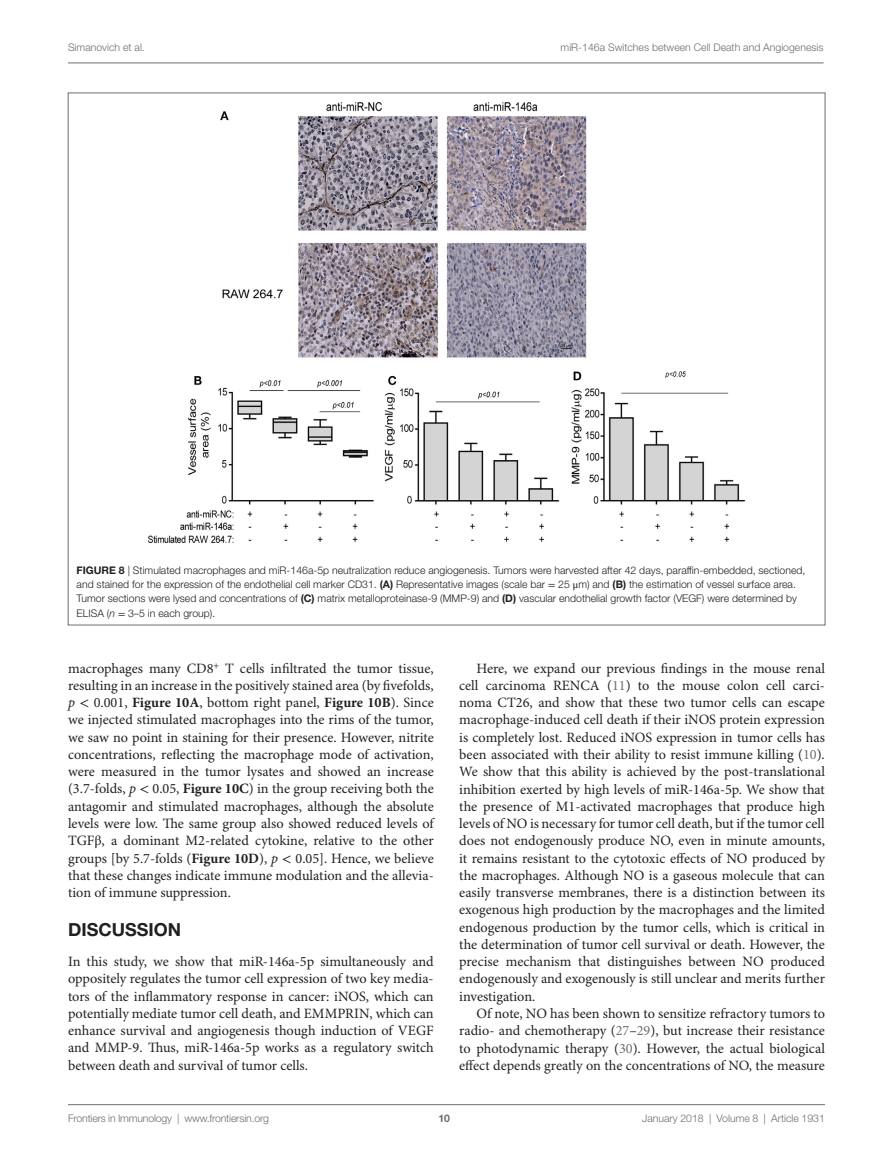
<style>
.page{position:relative;width:893px;height:1170px;background:#fff}
.page>*{position:absolute;margin:0;border:0;box-sizing:border-box;transform-origin:0 0}
.t1{font:700 18px "Helvetica Neue LT Std";color:#231f20}
.t2{font:14.25px/17.2px "Minion Pro";color:#231f20;text-align:justify}
.t3{font:300 10.5px/14.2px "Helvetica Neue LT Std";color:#231f20}
.t4{font:300 10.5px "Helvetica Neue LT Std";color:#6c6d70}
.t5{font:700 10.5px "Helvetica Neue LT Std";color:#6c6d70}
.s1{font-weight:700}
.s2{font-family:"STIX General";font-weight:400}
.s3{font-style:italic}
.s4{font-family:"STIX General"}
.s5{color:#6c6d70}
</style>
<div class="page">
<img style="left:148px;top:102px;width:597px;height:441px">
<hr style="left:68px;top:63px;width:756px;height:1px;background:#6c6d70">
<hr style="left:68px;top:1104px;width:757px;height:1px;background:#6c6d70">
<p class="t4" style="left:68px;top:41px;width:78px">Simanovich et al.</p>
<p class="t4" style="left:561px;top:41px;width:264px">miR-146a Switches between Cell Death and Angiogenesis</p>
<p class="t3" style="left:77px;top:562px;width:730px"><span class="s1">FIGURE 8</span> | Stimulated macrophages and miR-146a-5p neutralization reduce angiogenesis. Tumors were harvested after 42 days, paraffin-embedded, sectioned, and stained for the expression of the endothelial cell marker CD31. <span class="s1">(A)</span> Representative images (scale bar <span class="s2">=</span> 25 <span class="s2">μ</span>m) and <span class="s1">(B)</span> the estimation of vessel surface area.<br>Tumor sections were lysed and concentrations of <span class="s1">(C)</span> matrix metalloproteinase-9 (MMP-9) and <span class="s1">(D)</span> vascular endothelial growth factor (VEGF) were determined by ELISA (<span class="s3">n</span> <span class="s2">=</span> 3–5 in each group).</p>
<p class="t2" style="left:68px;top:660px;width:367px">macrophages many CD8<sup>+</sup> T cells infiltrated the tumor tissue, resulting in an increase in the positively stained area (by fivefolds, <span class="s3">p</span> <span class="s4">&lt;</span> 0.001, <span class="s1">Figure 10A</span>, bottom right panel, <span class="s1">Figure 10B</span>). Since we injected stimulated macrophages into the rims of the tumor, we saw no point in staining for their presence. However, nitrite concentrations, reflecting the macrophage mode of activation, were measured in the tumor lysates and showed an increase (3.7-folds, <span class="s3">p</span> <span class="s4">&lt;</span> 0.05, <span class="s1">Figure 10C</span>) in the group receiving both the antagomir and stimulated macrophages, although the absolute levels were low. The same group also showed reduced levels of TGF<span class="s4">β</span>, a dominant M2-related cytokine, relative to the other groups [by 5.7-folds (<span class="s1">Figure 10D</span>), <span class="s3">p</span> <span class="s4">&lt;</span> 0.05]. Hence, we believe that these changes indicate immune modulation and the allevia&shy;tion of immune suppression.</p>
<p class="t1" style="left:68px;top:918px;width:112px">DISCUSSION</p>
<p class="t2" style="left:68px;top:953px;width:367px">In this study, we show that miR-146a-5p simultaneously and oppositely regulates the tumor cell expression of two key media&shy;tors of the inflammatory response in cancer: iNOS, which can potentially mediate tumor cell death, and EMMPRIN, which can enhance survival and angiogenesis though induction of VEGF and MMP-9. Thus, miR-146a-5p works as a regulatory switch between death and survival of tumor cells.</p>
<p class="t2" style="left:459px;top:660px;width:367px;text-indent:17px">Here, we expand our previous findings in the mouse renal cell carcinoma RENCA (<span class="s5">11</span>) to the mouse colon cell carci&shy;noma CT26, and show that these two tumor cells can escape macrophage-induced cell death if their iNOS protein expression is completely lost. Reduced iNOS expression in tumor cells has been associated with their ability to resist immune killing (<span class="s5">10</span>).<br>We show that this ability is achieved by the post-translational inhibition exerted by high levels of miR-146a-5p. We show that the presence of M1-activated macrophages that produce high levels of NO is necessary for tumor cell death, but if the tumor cell does not endogenously produce NO, even in minute amounts, it remains resistant to the cytotoxic effects of NO produced by the macrophages. Although NO is a gaseous molecule that can easily transverse membranes, there is a distinction between its exogenous high production by the macrophages and the limited endogenous production by the tumor cells, which is critical in the determination of tumor cell survival or death. However, the precise mechanism that distinguishes between NO produced endogenously and exogenously is still unclear and merits further investigation.</p>
<p class="t2" style="left:459px;top:1005px;width:367px;text-indent:17px">Of note, NO has been shown to sensitize refractory tumors to radio- and chemotherapy (<span class="s5">27</span>–<span class="s5">29</span>), but increase their resistance to photodynamic therapy (<span class="s5">30</span>). However, the actual biological effect depends greatly on the concentrations of NO, the measure</p>
<p class="t4" style="left:68px;top:1111px;width:203px">Frontiers in Immunology | www.frontiersin.org</p>
<p class="t4" style="left:642px;top:1111px;width:184px">January 2018 | Volume 8 | Article 1931</p>
<p class="t5" style="left:439px;top:1111px;width:13px">10</p>
</div>
